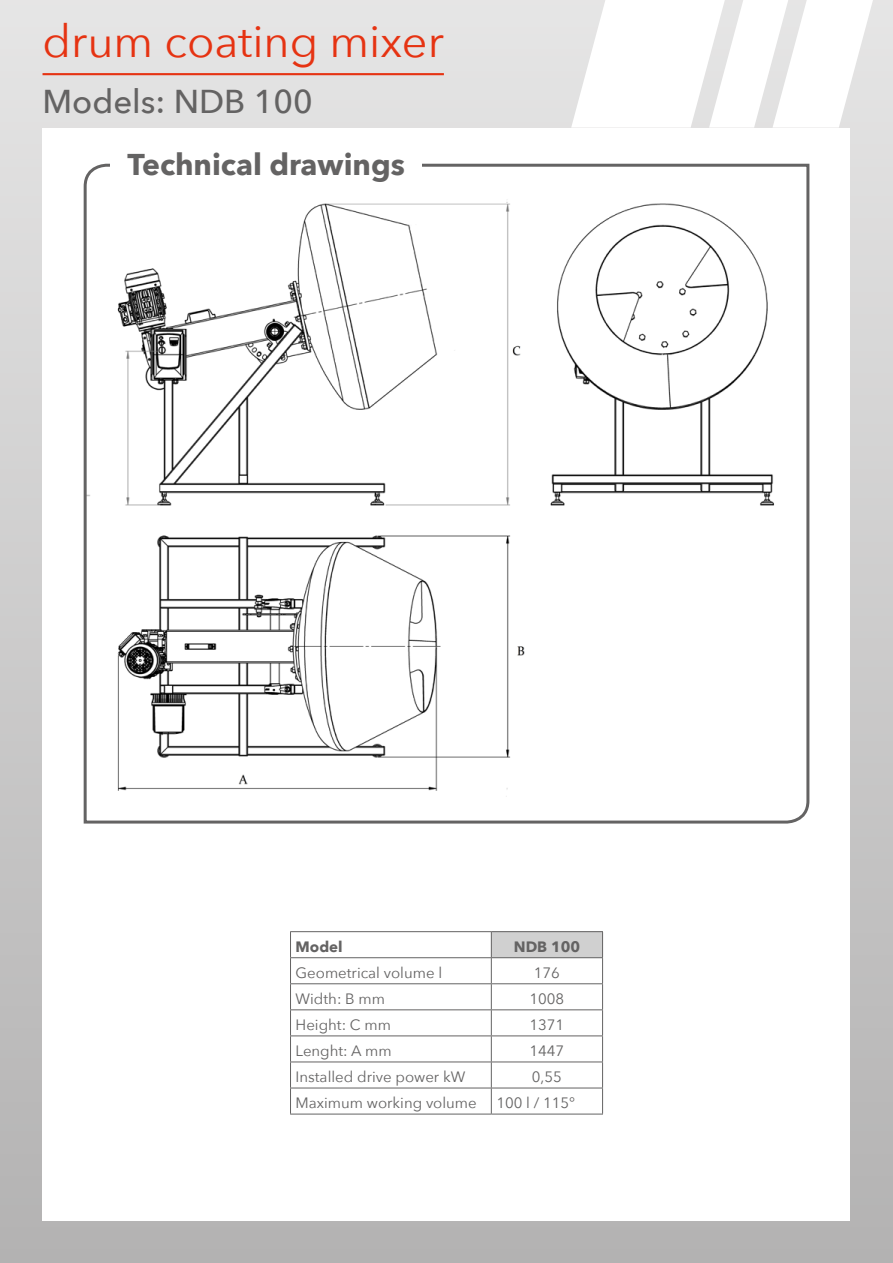
<style>
.page{position:relative;width:893px;height:1263px;background:#fff}
.page>*{position:absolute;margin:0;border:0;box-sizing:border-box;transform-origin:0 0}
.t1{font:45px "Avenir Next";color:#e63312}
.t2{font:500 33px "Avenir Next";color:#646363}
.new-nadpis-hlavny{font:700 30px "Avenir Next";color:#646363}
.new-tabulka-text-vla{font:15px "Avenir Next";color:#646363}
.new-tabulka-text-cen{font:15px "Avenir Next";color:#646363}
.new-tabulka-hlavicka{font:700 15px "Avenir Next";color:#646363}
</style>
<div class="page">
<div style="left:0;top:0;width:893px;height:1263px;background:linear-gradient(to bottom,#e6e6e6,#b5b4b4)"></div>
<div style="left:43px;top:128px;width:807px;height:1092px;background:#fff"></div>
<svg style="left:571px;top:0;width:305px;height:128px"></svg>
<hr style="left:43px;top:73px;width:401px;height:2px;background:#e63312">
<div style="left:491px;top:932px;width:112px;height:26px;background:#d0d0d0"></div>
<hr style="left:290px;top:931px;width:201px;height:1px;background:#646363">
<hr style="left:290px;top:957px;width:201px;height:1px;background:#646363">
<hr style="left:290px;top:983px;width:201px;height:1px;background:#646363">
<hr style="left:491px;top:983px;width:112px;height:1px;background:#646363">
<hr style="left:290px;top:1009px;width:201px;height:1px;background:#646363">
<hr style="left:491px;top:1009px;width:112px;height:1px;background:#646363">
<hr style="left:290px;top:1035px;width:201px;height:1px;background:#646363">
<hr style="left:491px;top:1035px;width:112px;height:1px;background:#646363">
<hr style="left:290px;top:1061px;width:201px;height:1px;background:#646363">
<hr style="left:491px;top:1061px;width:112px;height:1px;background:#646363">
<hr style="left:290px;top:1088px;width:201px;height:1px;background:#646363">
<svg style="left:290px;top:932px;width:1px;height:182px"></svg>
<hr style="left:491px;top:1088px;width:112px;height:1px;background:#646363">
<hr style="left:290px;top:1114px;width:201px;height:1px;background:#646363">
<hr style="left:491px;top:1114px;width:112px;height:1px;background:#646363">
<hr style="left:491px;top:931px;width:112px;height:1px;background:#646363">
<svg style="left:491px;top:932px;width:1px;height:182px"></svg>
<svg style="left:602px;top:932px;width:1px;height:182px"></svg>
<hr style="left:491px;top:957px;width:112px;height:1px;background:#646363">
<svg style="left:83px;top:163px;width:727px;height:661px"></svg>
<div style="left:111px;top:136px;width:311px;height:47px;background:#fff"></div>
<h1 class="t1" style="left:43px;top:3px;width:403px">drum coating mixer</h1>
<h2 class="t2" style="left:43px;top:73px;width:272px">Models: NDB 100</h2>
<p class="new-nadpis-hlavny" style="left:128px;top:138px;width:279px">Technical drawings</p>
<p class="new-tabulka-hlavicka" style="left:296px;top:933px;width:49px">Model</p>
<p class="new-tabulka-hlavicka" style="left:514px;top:933px;width:68px">NDB 100</p>
<p class="new-tabulka-text-vla" style="left:296px;top:960px;width:148px">Geometrical volume l</p>
<p class="new-tabulka-text-cen" style="left:534px;top:960px;width:28px">176</p>
<p class="new-tabulka-text-vla" style="left:296px;top:986px;width:91px">Width: B mm</p>
<p class="new-tabulka-text-cen" style="left:530px;top:986px;width:36px">1008</p>
<p class="new-tabulka-text-vla" style="left:296px;top:1012px;width:97px">Height: C mm</p>
<p class="new-tabulka-text-cen" style="left:530px;top:1012px;width:36px">1371</p>
<p class="new-tabulka-text-vla" style="left:296px;top:1038px;width:98px">Lenght: A mm</p>
<p class="new-tabulka-text-cen" style="left:530px;top:1038px;width:36px">1447</p>
<p class="new-tabulka-text-vla" style="left:296px;top:1064px;width:171px">Installed drive power kW</p>
<p class="new-tabulka-text-cen" style="left:532px;top:1064px;width:32px">0,55</p>
<p class="new-tabulka-text-vla" style="left:296px;top:1090px;width:183px">Maximum working volume</p>
<p class="new-tabulka-text-vla" style="left:496px;top:1090px;width:80px">100 l / 115°</p>
</div>
